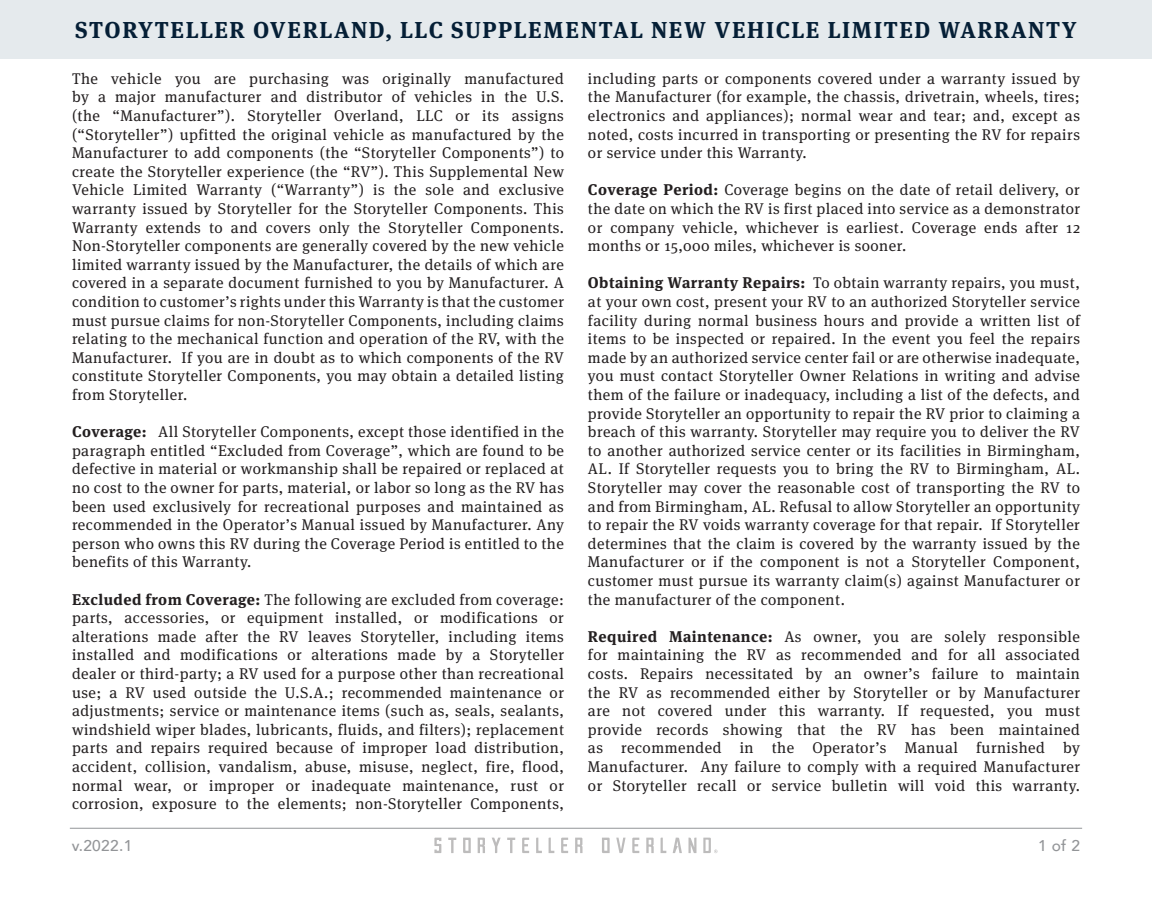
<style>
.page{position:relative;width:1152px;height:900px;background:#fff}
.page>*{position:absolute;margin:0;border:0;box-sizing:border-box;transform-origin:0 0}
.t1{font:700 23px "Meta Serif Pro";letter-spacing:.07em;color:#051f36}
.t2{font:15.6px/18.6px "Meta Serif Pro";letter-spacing:.03em;color:#231f20;text-align:justify}
.t3{font:500 15.6px "Avenir";letter-spacing:.02em;color:#939598}
.s1{font-weight:700}
</style>
<div class="page">
<div style="left:0;top:0;width:1152px;height:58px;background:#e5eaed"></div>
<hr style="left:70px;top:828px;width:1012px;height:1px;background:#939598">
<svg style="left:434px;top:838px;width:7px;height:15px"></svg>
<svg style="left:448px;top:838px;width:8px;height:15px"></svg>
<svg style="left:463px;top:838px;width:8px;height:15px"></svg>
<svg style="left:478px;top:838px;width:7px;height:15px"></svg>
<svg style="left:492px;top:838px;width:9px;height:15px"></svg>
<svg style="left:507px;top:838px;width:8px;height:15px"></svg>
<svg style="left:522px;top:838px;width:7px;height:15px"></svg>
<svg style="left:536px;top:838px;width:6px;height:15px"></svg>
<svg style="left:549px;top:838px;width:5px;height:15px"></svg>
<svg style="left:561px;top:838px;width:7px;height:15px"></svg>
<svg style="left:575px;top:838px;width:8px;height:15px"></svg>
<svg style="left:602px;top:838px;width:8px;height:15px"></svg>
<svg style="left:616px;top:838px;width:10px;height:15px"></svg>
<svg style="left:632px;top:838px;width:7px;height:15px"></svg>
<svg style="left:646px;top:838px;width:8px;height:15px"></svg>
<svg style="left:661px;top:838px;width:5px;height:15px"></svg>
<svg style="left:673px;top:838px;width:9px;height:15px"></svg>
<svg style="left:689px;top:838px;width:7px;height:15px"></svg>
<svg style="left:703px;top:838px;width:15px;height:15px"></svg>
<p class="t1" style="left:75px;top:11px;width:1003px">STORYTELLER OVERLAND, LLC SUPPLEMENTAL NEW VEHICLE LIMITED WARRANTY</p>
<p class="t2" style="left:72px;top:68px;width:494px">The vehicle you are purchasing was originally manufactured by a major manufacturer and distributor of vehicles in the U.S. (the “Manufacturer”). Storyteller Overland, LLC or its assigns (“Storyteller”) upfitted the original vehicle as manufactured by the Manufacturer to add components (the “Storyteller Components”) to create the Storyteller experience (the “RV”). This Supplemental New Vehicle Limited Warranty (“Warranty”) is the sole and exclusive warranty issued by Storyteller for the Storyteller Components. This Warranty extends to and covers only the Storyteller Components.<br>Non-Storyteller components are generally covered by the new vehicle limited warranty issued by the Manufacturer, the details of which are covered in a separate document furnished to you by Manufacturer. A condition to customer’s rights under this Warranty is that the customer must pursue claims for non-Storyteller Components, including claims relating to the mechanical function and operation of the RV, with the Manufacturer. If you are in doubt as to which components of the RV constitute Storyteller Components, you may obtain a detailed listing from Storyteller.</p>
<p class="t2" style="left:72px;top:422px;width:494px"><span class="s1">Coverage:</span> All Storyteller Components, except those identified in the paragraph entitled “Excluded from Coverage”, which are found to be defective in material or workmanship shall be repaired or replaced at no cost to the owner for parts, material, or labor so long as the RV has been used exclusively for recreational purposes and maintained as recommended in the Operator’s Manual issued by Manufacturer. Any person who owns this RV during the Coverage Period is entitled to the benefits of this Warranty.</p>
<p class="t2" style="left:72px;top:589px;width:494px"><span class="s1">Excluded from Coverage:</span> The following are excluded from coverage: parts, accessories, or equipment installed, or modifications or alterations made after the RV leaves Storyteller, including items installed and modifications or alterations made by a Storyteller dealer or third-party; a RV used for a purpose other than recreational use; a RV used outside the U.S.A.; recommended maintenance or adjustments; service or maintenance items (such as, seals, sealants, windshield wiper blades, lubricants, fluids, and filters); replacement parts and repairs required because of improper load distribution, accident, collision, vandalism, abuse, misuse, neglect, fire, flood, normal wear, or improper or inadequate maintenance, rust or corrosion, exposure to the elements; non-Storyteller Components,</p>
<p class="t2" style="left:588px;top:68px;width:494px">including parts or components covered under a warranty issued by the Manufacturer (for example, the chassis, drivetrain, wheels, tires; electronics and appliances); normal wear and tear; and, except as noted, costs incurred in transporting or presenting the RV for repairs or service under this Warranty.</p>
<p class="t2" style="left:588px;top:180px;width:494px"><span class="s1">Coverage Period:</span> Coverage begins on the date of retail delivery, or the date on which the RV is first placed into service as a demonstrator or company vehicle, whichever is earliest. Coverage ends after 12 months or 15,000 miles, whichever is sooner.</p>
<p class="t2" style="left:588px;top:273px;width:494px"><span class="s1">Obtaining Warranty Repairs:</span> To obtain warranty repairs, you must, at your own cost, present your RV to an authorized Storyteller service facility during normal business hours and provide a written list of items to be inspected or repaired. In the event you feel the repairs made by an authorized service center fail or are otherwise inadequate, you must contact Storyteller Owner Relations in writing and advise them of the failure or inadequacy, including a list of the defects, and provide Storyteller an opportunity to repair the RV prior to claiming a breach of this warranty. Storyteller may require you to deliver the RV to another authorized service center or its facilities in Birmingham, AL. If Storyteller requests you to bring the RV to Birmingham, AL.<br>Storyteller may cover the reasonable cost of transporting the RV to and from Birmingham, AL. Refusal to allow Storyteller an opportunity to repair the RV voids warranty coverage for that repair. If Storyteller determines that the claim is covered by the warranty issued by the Manufacturer or if the component is not a Storyteller Component, customer must pursue its warranty claim(s) against Manufacturer or the manufacturer of the component.</p>
<p class="t2" style="left:588px;top:626px;width:494px"><span class="s1">Required Maintenance:</span> As owner, you are solely responsible for maintaining the RV as recommended and for all associated costs. Repairs necessitated by an owner’s failure to maintain the RV as recommended either by Storyteller or by Manufacturer are not covered under this warranty. If requested, you must provide records showing that the RV has been maintained as recommended in the Operator’s Manual furnished by Manufacturer. Any failure to comply with a required Manufacturer or Storyteller recall or service bulletin will void this warranty.</p>
<p class="t3" style="left:72px;top:832px;width:62px">v.2022.1</p>
<p class="t3" style="left:1038px;top:832px;width:43px">1 of 2</p>
</div>
